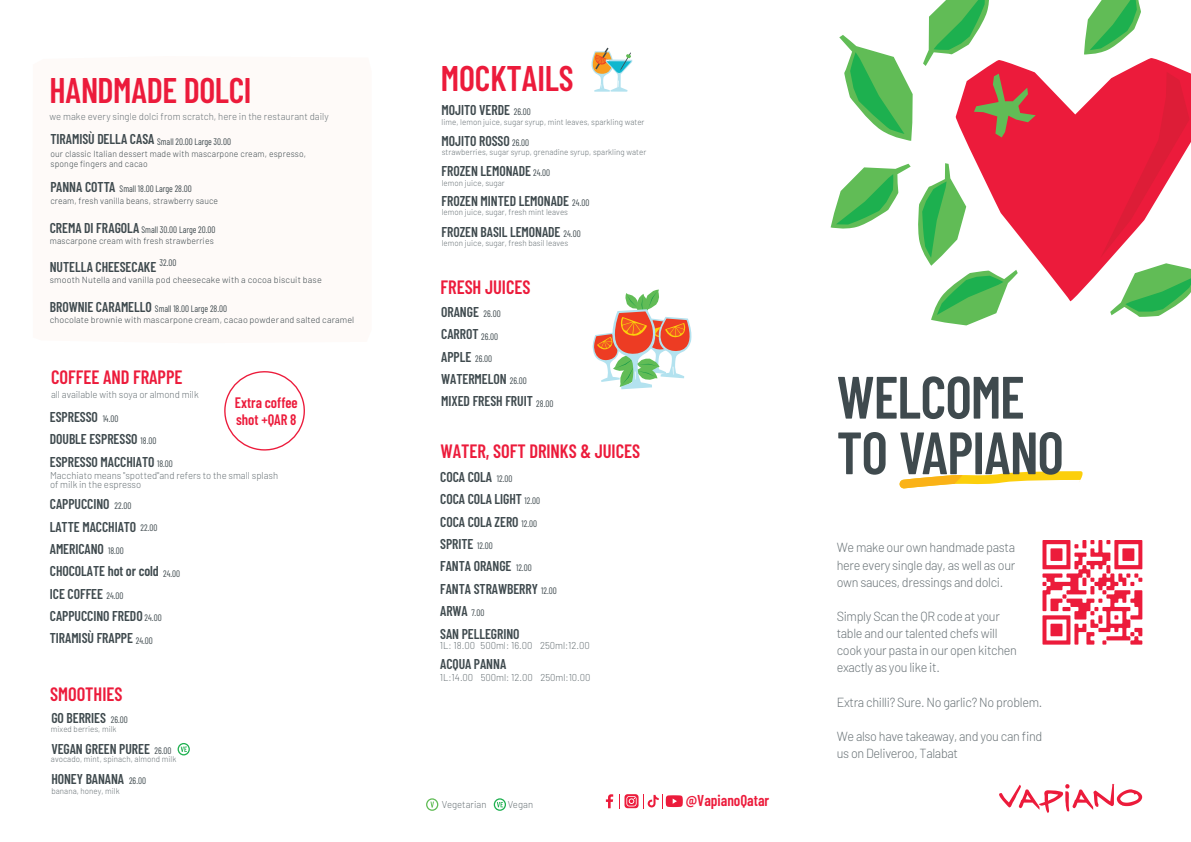
<style>
.page{position:relative;width:1191px;height:842px;background:#fff}
.page>*{position:absolute;margin:0;border:0;box-sizing:border-box;transform-origin:0 0}
.t1{font:600 59.6px/55.6px "Barlow Condensed";letter-spacing:-.015em;color:#3f4a4e;scale:.95 1}
.t2{font:600 35.7px "Barlow Condensed";letter-spacing:-.005em;color:#ec1b3b;scale:.95 1}
.t3{font:600 19.4px "Barlow Condensed";letter-spacing:-.005em;color:#ec1b3b;scale:.95 1}
.t4{font:600 15.8px "Barlow Condensed";color:#ec1b3b;scale:.95 1}
.t5{font:600 15.2px/17.4px "Barlow Condensed";letter-spacing:-.005em;color:#ec1b3b;scale:.95 1}
.t6{font:600 14.3px/22.4px "Barlow Condensed";letter-spacing:-.005em;color:#3f4a4e;scale:.95 1}
.t7{font:300 13.2px/17.1px "Barlow";letter-spacing:-.025em;color:#6a7377;scale:.95 1}
.t8{font:300 10px/9.4px "Barlow";letter-spacing:-.005em;color:#6a7377;scale:.95 1}
.t9{font:9.4px "Barlow Condensed";color:#3f4a4e;scale:.95 1}
.t10{font:300 9px/10.3px "Barlow";letter-spacing:.015em;color:#3f4a4e;scale:.95 1}
.t11{font:300 9px "Barlow";letter-spacing:.015em;color:#3f4a4e}
.t12{font:300 8.4px "Barlow";letter-spacing:.005em;color:#6a7377;scale:.95 1}
</style>
<div class="page">
<svg style="left:918px;top:163px;width:82px;height:162px"></svg>
<svg style="left:830px;top:164px;width:80px;height:65px"></svg>
<svg style="left:1084px;top:0;width:57px;height:55px"></svg>
<svg style="left:923px;top:0;width:66px;height:66px"></svg>
<svg style="left:839px;top:35px;width:73px;height:106px"></svg>
<svg style="left:954px;top:57px;width:233px;height:247px;fill:#ec1b3b"></svg>
<svg style="left:974px;top:74px;width:61px;height:63px;background:#c34a42"></svg>
<svg style="left:1100px;top:72px;width:91px;height:245px"></svg>
<svg style="left:899px;top:471px;width:184px;height:18px"></svg>
<svg style="left:1042px;top:540px;width:100px;height:105px"></svg>
<svg style="left:999px;top:784px;width:143px;height:29px"></svg>
<svg style="left:591px;top:48px;width:41px;height:44px"></svg>
<svg style="left:592px;top:289px;width:99px;height:100px"></svg>
<div style="left:426px;top:798px;width:12px;height:13px;border:1px solid #61bc56;border-radius:50%"></div>
<svg style="left:430px;top:801px;width:4px;height:6px"></svg>
<div style="left:494px;top:798px;width:12px;height:13px;border:1px solid #1db04f;border-radius:50%"></div>
<svg style="left:497px;top:802px;width:6px;height:5px"></svg>
<svg style="left:224px;top:371px;width:81px;height:80px"></svg>
<div style="left:178px;top:743px;width:12px;height:12px;border:1px solid #1db04f;border-radius:50%"></div>
<svg style="left:181px;top:746px;width:6px;height:6px"></svg>
<svg style="left:606px;top:794px;width:7px;height:14px"></svg>
<svg style="left:619px;top:794px;width:64px;height:14px"></svg>
<h2 class="t2" style="left:49px;top:65px;width:214px">HANDMADE DOLCI</h2>
<p class="t8" style="left:49px;top:111px;width:295px">we make every single dolci from scratch, here in the restaurant daily</p>
<p class="t6" style="left:50px;top:127px;width:111px">TIRAMISÙ DELLA CASA</p>
<p class="t10" style="left:50px;top:148px;width:271px">our classic Italian dessert made with mascarpone cream, espresso, sponge fingers and cacao</p>
<p class="t6" style="left:50px;top:174px;width:70px">PANNA COTTA</p>
<p class="t10" style="left:50px;top:195px;width:178px">cream, fresh vanilla beans, strawberry sauce</p>
<p class="t9" style="left:157px;top:134px;width:79px">Small 20.00 Large 30.00</p>
<p class="t9" style="left:120px;top:182px;width:77px">Small 18.00 Large 28.00</p>
<p class="t9" style="left:142px;top:223px;width:79px">Small 30.00 Large 20.00</p>
<p class="t6" style="left:50px;top:215px;width:96px">CREMA DI FRAGOLA</p>
<p class="t10" style="left:50px;top:235px;width:174px">mascarpone cream with fresh strawberries</p>
<p class="t6" style="left:50px;top:255px;width:114px">NUTELLA CHEESECAKE</p>
<p class="t11" style="left:50px;top:273px;width:273px">smooth Nutella and vanilla pod cheesecake with a cocoa biscuit base</p>
<p class="t6" style="left:50px;top:295px;width:109px">BROWNIE CARAMELLO</p>
<p class="t9" style="left:160px;top:256px;width:19px">32.00</p>
<p class="t9" style="left:155px;top:302px;width:77px">Small 18.00 Large 28.00</p>
<p class="t11" style="left:50px;top:313px;width:306px">chocolate brownie with mascarpone cream, cacao powder and salted caramel</p>
<h3 class="t3" style="left:51px;top:363px;width:140px">COFFEE AND FRAPPE</h3>
<p class="t8" style="left:51px;top:389px;width:157px">all available with soya or almond milk</p>
<p class="t5" style="left:235px;top:393px;width:68px">Extra coffee shot +QAR 8</p>
<p class="t6" style="left:50px;top:405px;width:112px">ESPRESSO<br>DOUBLE ESPRESSO<br>ESPRESSO MACCHIATO</p>
<p class="t6" style="left:50px;top:492px;width:116px">CAPPUCCINO<br>LATTE MACCHIATO<br>AMERICANO<br>CHOCOLATE hot or cold<br>ICE COFFEE<br>CAPPUCCINO FREDO<br>TIRAMISÙ FRAPPE</p>
<p class="t9" style="left:103px;top:412px;width:18px">14.00</p>
<p class="t9" style="left:141px;top:434px;width:18px">18.00</p>
<p class="t9" style="left:157px;top:456px;width:18px">18.00</p>
<p class="t8" style="left:50px;top:470px;width:242px">Macchiato means "spotted"and refers to the small splash of milk in the espresso</p>
<p class="t9" style="left:114px;top:499px;width:19px">22.00</p>
<p class="t9" style="left:141px;top:521px;width:19px">22.00</p>
<p class="t9" style="left:108px;top:544px;width:18px">18.00</p>
<p class="t9" style="left:163px;top:566px;width:19px">24.00</p>
<p class="t9" style="left:107px;top:589px;width:19px">24.00</p>
<p class="t9" style="left:145px;top:611px;width:19px">24.00</p>
<p class="t9" style="left:136px;top:633px;width:19px">24.00</p>
<h3 class="t3" style="left:50px;top:680px;width:78px">SMOOTHIES</h3>
<p class="t6" style="left:51px;top:702px;width:105px;line-height:30.4px">GO BERRIES<br>VEGAN GREEN PUREE<br>HONEY BANANA</p>
<p class="t9" style="left:111px;top:713px;width:19px">26.00</p>
<p class="t12" style="left:51px;top:723px;width:71px">mixed berries, milk</p>
<p class="t12" style="left:51px;top:753px;width:133px">avocado, mint, spinach, almond milk</p>
<p class="t12" style="left:51px;top:784px;width:73px">banana, honey, milk</p>
<p class="t9" style="left:154px;top:744px;width:19px">26.00</p>
<p class="t9" style="left:129px;top:774px;width:19px">26.00</p>
<h2 class="t2" style="left:441px;top:53px;width:141px">MOCKTAILS</h2>
<p class="t6" style="left:441px;top:94px;width:136px;line-height:30.4px">MOJITO VERDE<br>MOJITO ROSSO<br>FROZEN LEMONADE<br>FROZEN MINTED LEMONADE<br>FROZEN BASIL LEMONADE</p>
<p class="t9" style="left:514px;top:105px;width:19px">26.00</p>
<p class="t9" style="left:512px;top:135px;width:19px">26.00</p>
<p class="t12" style="left:441px;top:116px;width:215px">lime, lemon juice, sugar syrup, mint leaves, sparkling water</p>
<p class="t12" style="left:442px;top:146px;width:217px">strawberries, sugar syrup, grenadine syrup, sparkling water</p>
<p class="t12" style="left:442px;top:177px;width:68px">lemon juice, sugar</p>
<p class="t12" style="left:442px;top:206px;width:134px">lemon juice, sugar, fresh mint leaves</p>
<p class="t12" style="left:442px;top:237px;width:135px">lemon juice, sugar, fresh basil leaves</p>
<p class="t9" style="left:533px;top:166px;width:19px">24.00</p>
<p class="t9" style="left:572px;top:196px;width:19px">24.00</p>
<p class="t9" style="left:563px;top:226px;width:19px">24.00</p>
<h3 class="t3" style="left:440px;top:274px;width:96px">FRESH JUICES</h3>
<p class="t6" style="left:441px;top:300px;width:98px">ORANGE<br>CARROT<br>APPLE<br>WATERMELON<br>MIXED FRESH FRUIT</p>
<p class="t9" style="left:483px;top:307px;width:19px">26.00</p>
<p class="t9" style="left:481px;top:329px;width:19px">26.00</p>
<p class="t9" style="left:475px;top:352px;width:19px">26.00</p>
<p class="t9" style="left:510px;top:374px;width:19px">26.00</p>
<p class="t9" style="left:536px;top:396px;width:20px">28.00</p>
<h3 class="t3" style="left:440px;top:437px;width:212px">WATER, SOFT DRINKS &amp; JUICES</h3>
<p class="t6" style="left:440px;top:465px;width:104px">COCA COLA<br>COCA COLA LIGHT<br>COCA COLA ZERO<br>SPRITE<br>FANTA ORANGE<br>FANTA STRAWBERRY<br>ARWA<br>SAN PELLEGRINO</p>
<p class="t6" style="left:440px;top:652px;width:71px">ACQUA PANNA</p>
<p class="t9" style="left:497px;top:472px;width:18px">12.00</p>
<p class="t9" style="left:524px;top:494px;width:18px">12.00</p>
<p class="t9" style="left:521px;top:517px;width:18px">12.00</p>
<p class="t9" style="left:477px;top:539px;width:18px">12.00</p>
<p class="t9" style="left:516px;top:560px;width:18px">12.00</p>
<p class="t9" style="left:541px;top:584px;width:18px">12.00</p>
<p class="t9" style="left:471px;top:606px;width:15px">7.00</p>
<p class="t8" style="left:440px;top:640px;width:159px">1L: 18.00 500ml: 16.00 250ml:12.00</p>
<p class="t8" style="left:440px;top:672px;width:160px">1L:14.00 500ml: 12.00 250ml:10.00</p>
<p class="t8" style="left:442px;top:799px;width:49px">Vegetarian</p>
<p class="t8" style="left:508px;top:799px;width:28px">Vegan</p>
<p class="t4" style="left:686px;top:789px;width:89px">@VapianoQatar</p>
<h1 class="t1" style="left:836px;top:366px;width:241px">WELCOME<br>TO VAPIANO</h1>
<p class="t7" style="left:836px;top:538px;width:189px;text-align:justify">We make our own handmade pasta here every single day, as well as our own sauces, dressings and dolci.</p>
<p class="t7" style="left:836px;top:607px;width:191px">Simply Scan the QR code at your table and our talented chefs will cook your pasta in our open kitchen exactly as you like it.</p>
<p class="t7" style="left:836px;top:692px;width:218px">Extra chilli? Sure. No garlic? No problem.</p>
<p class="t7" style="left:836px;top:727px;width:218px">We also have takeaway, and you can find us on Deliveroo, Talabat</p>
</div>
